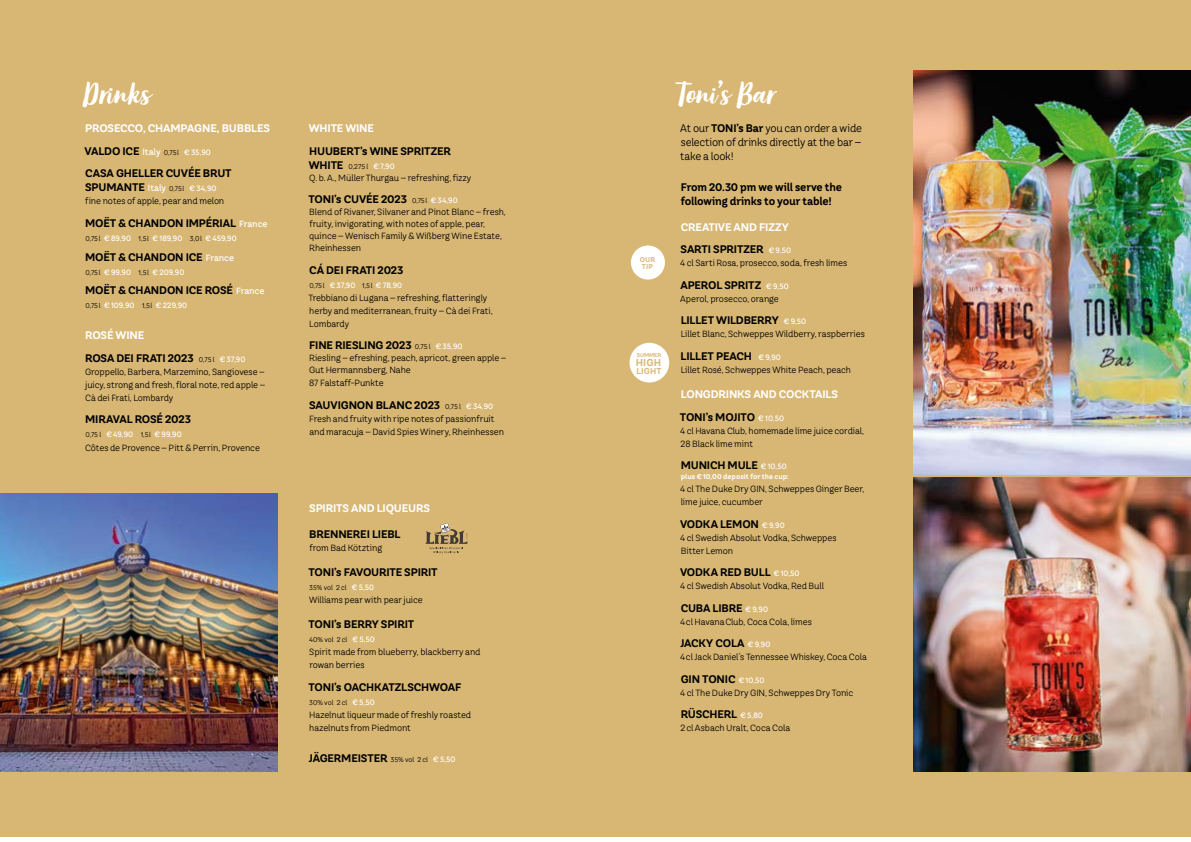
<style>
.page{position:relative;width:1191px;height:842px;background:#d8b774}
.page>*{position:absolute;margin:0;border:0;box-sizing:border-box;transform-origin:0 0}
.t1{font:italic 32px "Organika Script";color:#fff}
.t2{font:700 11px/22.5px "TT Hazelnuts";letter-spacing:-.015em;color:#000}
.t3{font:700 11px/22.5px "TT Hazelnuts";letter-spacing:-.015em;color:#fff}
.t4{font:11px/14px "TT Hazelnuts";letter-spacing:-.02em;color:#000;text-align:justify}
.t5{font:700 10px "TT Hazelnuts";color:#d8b774}
.t6{font:9px/13px "TT Hazelnuts";letter-spacing:-.01em;color:#000}
.t7{font:700 8.5px "TT Hazelnuts";letter-spacing:.005em;color:#d8b774}
.t8{font:500 7.8px "TT Hazelnuts";color:#fff}
.t9{font:7px "TT Hazelnuts";color:#000}
.t10{font:700 7px "TT Hazelnuts";color:#fff}
.t11{font:700 7px/7.5px "TT Hazelnuts";letter-spacing:.01em;color:#d8b774;text-align:center}
.t12{font:700 5.5px "TT Hazelnuts";color:#d8b774}
.s1{color:#fff}
.s2{font-weight:500;font-size:9px;color:#fff}
.s3{font-weight:400;font-size:7px}
.s4{font-weight:500;font-size:7.8px;color:#fff}
.s5{font-weight:400;font-size:7px;color:#000}
.s6{font-weight:700;font-size:11px}
.s7{font-weight:700}
.s8{color:#000}
.s9{font-weight:500;font-size:7.8px}
</style>
<div class="page">
<hr style="left:0;top:838px;width:1191px;height:4px;background:#fff">
<img style="left:913px;top:71px;width:278px;height:404px">
<img style="left:913px;top:478px;width:278px;height:293px">
<img style="left:0;top:493px;width:278px;height:278px">
<div style="left:631px;top:245px;width:34px;height:34px;background:#fff;border-radius:50%"></div>
<div style="left:629px;top:343px;width:40px;height:39px;background:#fff;border-radius:50%"></div>
<svg style="left:425px;top:523px;width:42px;height:31px"></svg>
<h1 class="t1" style="left:81px;top:74px;width:69px">Drinks</h1>
<h1 class="t1" style="left:671px;top:74px;width:105px">Toni’s Bar</h1>
<p class="t2" style="left:85px;top:117px;width:187px"><span class="s1">PROSECCO, CHAMPAGNE, BUBBLES<br></span>VALDO ICE <span class="s2">Italy</span> <span class="s3">0,75l</span> <span class="s4">€ 35,90<br></span>CASA GHELLER CUVÉE BRUT</p>
<p class="t2" style="left:85px;top:176px;width:133px">SPUMANTE <span class="s2">Italy</span> <span class="s3">0,75l</span> <span class="s4">€ 34,90</span></p>
<p class="t6" style="left:85px;top:195px;width:140px">fine notes of apple, pear and melon</p>
<p class="t2" style="left:85px;top:212px;width:184px">MOËT &amp; CHANDON IMPÉRIAL <span class="s2">France</span></p>
<p class="t8" style="left:85px;top:233px;width:153px"><span class="s5">0,75l</span> € 89,90 <span class="s5">1,5l</span> € 189,90 <span class="s5">3,0l</span> € 459,90</p>
<p class="t2" style="left:85px;top:246px;width:150px">MOËT &amp; CHANDON ICE <span class="s2">France</span></p>
<p class="t8" style="left:85px;top:267px;width:101px"><span class="s5">0,75l</span> € 99,90 <span class="s5">1,5l</span> € 209,90</p>
<p class="t2" style="left:85px;top:279px;width:181px">MOËT &amp; CHANDON ICE ROSÉ <span class="s2">France</span></p>
<p class="t8" style="left:85px;top:300px;width:103px"><span class="s5">0,75l</span> € 109,90 <span class="s5">1,5l</span> € 229,90</p>
<p class="t2" style="left:85px;top:324px;width:162px"><span class="s1">ROSÉ WINE<br></span>ROSA DEI FRATI 2023 <span class="s3">0,75 l</span> <span class="s4">€ 37,90</span></p>
<p class="t6" style="left:85px;top:365px;width:182px;text-align:justify">Groppello, Barbera, Marzemino, Sangiovese – juicy, strong and fresh, floral note, red apple – Cà dei Frati, Lombardy</p>
<p class="t2" style="left:85px;top:408px;width:107px">MIRAVAL ROSÉ 2023</p>
<p class="t8" style="left:85px;top:429px;width:98px"><span class="s5">0,75 l</span> € 49,90 <span class="s5">1,5l</span> € 99,90</p>
<p class="t6" style="left:85px;top:441px;width:176px">Côtes de Provence – Pitt &amp; Perrin, Provence</p>
<p class="t3" style="left:309px;top:117px;width:67px">WHITE WINE</p>
<p class="t2" style="left:309px;top:140px;width:143px">HUUBERT’s WINE SPRITZER</p>
<p class="t9" style="left:309px;top:162px;width:87px"><span class="s6">WHITE</span> 0,275 l <span class="s4">€ 7,90</span></p>
<p class="t6" style="left:309px;top:171px;width:164px">Q. b. A., Müller Thurgau – refreshing, fizzy</p>
<p class="t2" style="left:308px;top:188px;width:151px">TONI’s CUVÉE 2023 <span class="s3">0,75l</span> <span class="s4">€ 34,90</span></p>
<p class="t6" style="left:309px;top:206px;width:198px;line-height:12px">Blend of Rivaner, Silvaner and Pinot Blanc – fresh, fruity, invigorating, with notes of apple, pear, quince – Wenisch Family &amp; Wißberg Wine Estate, Rheinhessen</p>
<p class="t2" style="left:309px;top:259px;width:96px">CÁ DEI FRATI 2023</p>
<p class="t8" style="left:309px;top:280px;width:94px"><span class="s5">0,75l</span> € 37,90 <span class="s5">1,5l</span> € 78,90</p>
<p class="t6" style="left:308px;top:291px;width:186px">Trebbiano di Lugana – refreshing, flatteringly herby and mediterranean, fruity – Cà dei Frati,<br>Lombardy</p>
<p class="t2" style="left:309px;top:334px;width:155px">FINE RIESLING 2023 <span class="s3">0,75 l</span> <span class="s4">€ 35,90</span></p>
<p class="t6" style="left:309px;top:352px;width:199px;line-height:12px">Riesling – efreshing, peach, apricot, green apple –<br>Gut Hermannsberg, Nahe</p>
<p class="t6" style="left:309px;top:377px;width:76px">87 Falstaff-Punkte</p>
<p class="t2" style="left:309px;top:394px;width:185px">SAUVIGNON BLANC 2023 <span class="s3">0,75 l</span> <span class="s4">€ 34,90</span></p>
<p class="t6" style="left:309px;top:412px;width:196px">Fresh and fruity with ripe notes of passionfruit and maracuja – David Spies Winery, Rheinhessen</p>
<p class="t3" style="left:309px;top:497px;width:122px">SPIRITS AND LIQUEURS</p>
<p class="t2" style="left:309px;top:523px;width:93px">BRENNEREI LIEBL</p>
<p class="t6" style="left:309px;top:541px;width:74px">from Bad Kötzting</p>
<p class="t2" style="left:308px;top:561px;width:131px">TONI’s FAVOURITE SPIRIT</p>
<p class="t9" style="left:309px;top:583px;width:67px">35% vol 2 cl <span class="s4">€ 5,50</span></p>
<p class="t6" style="left:309px;top:593px;width:115px">Williams pear with pear juice</p>
<p class="t2" style="left:308px;top:613px;width:107px">TONI’s BERRY SPIRIT</p>
<p class="t9" style="left:309px;top:635px;width:67px">40% vol 2 cl <span class="s4">€ 5,50</span></p>
<p class="t6" style="left:309px;top:645px;width:173px">Spirit made from blueberry, blackberry and rowan berries</p>
<p class="t2" style="left:308px;top:676px;width:154px">TONI’s OACHKATZLSCHWOAF</p>
<p class="t9" style="left:309px;top:698px;width:67px">30% vol 2 cl <span class="s4">€ 5,50</span></p>
<p class="t6" style="left:309px;top:708px;width:164px">Hazelnut liqueur made of freshly roasted hazelnuts from Piedmont</p>
<p class="t2" style="left:309px;top:747px;width:148px">JÄGERMEISTER <span class="s3">35% vol 2 cl</span> <span class="s4">€ 5,50</span></p>
<p class="t11" style="left:640px;top:255px;width:17px">OUR<br>TIP</p>
<p class="t12" style="left:636px;top:351px;width:26px">SUMMER</p>
<p class="t5" style="left:636px;top:356px;width:27px">HIGH</p>
<p class="t7" style="left:636px;top:365px;width:26px">LIGHT</p>
<p class="t4" style="left:680px;top:121px;width:183px">At our <span class="s7">TONI’s Bar</span> you can order a wide selection of drinks directly at the bar – take a look!</p>
<p class="t2" style="left:680px;top:181px;width:163px;line-height:14px">From 20.30 pm we will serve the following drinks to your table!</p>
<p class="t3" style="left:680px;top:216px;width:112px">CREATIVE AND FIZZY<br><span class="s8">SARTI SPRITZER</span> <span class="s9">€ 9,50</span></p>
<p class="t6" style="left:680px;top:256px;width:169px">4 cl Sarti Rosa, prosecco, soda, fresh limes</p>
<p class="t2" style="left:680px;top:274px;width:110px">APEROL SPRITZ <span class="s4">€ 9,50</span></p>
<p class="t6" style="left:680px;top:292px;width:100px">Aperol, prosecco, orange</p>
<p class="t2" style="left:680px;top:309px;width:127px">LILLET WILDBERRY <span class="s4">€ 9,50</span></p>
<p class="t6" style="left:680px;top:327px;width:186px">Lillet Blanc, Schweppes Wildberry, raspberries</p>
<p class="t2" style="left:680px;top:345px;width:102px">LILLET PEACH <span class="s4">€ 9,90</span></p>
<p class="t6" style="left:680px;top:363px;width:172px">Lillet Rosé, Schweppes White Peach, peach</p>
<p class="t3" style="left:680px;top:383px;width:160px">LONGDRINKS AND COCKTAILS<br><span class="s8">TONI’s MOJITO</span> <span class="s9">€ 10,50</span></p>
<p class="t6" style="left:680px;top:424px;width:185px">4 cl Havana Club, homemade lime juice cordial,<br>28 Black lime mint</p>
<p class="t2" style="left:680px;top:454px;width:108px">MUNICH MULE <span class="s4">€ 10,50</span></p>
<p class="t10" style="left:681px;top:472px;width:109px">plus € 10,00 deposit for the cup:</p>
<p class="t6" style="left:680px;top:482px;width:185px">4 cl The Duke Dry GIN, Schweppes Ginger Beer, lime juice, cucumber</p>
<p class="t2" style="left:680px;top:513px;width:106px">VODKA LEMON <span class="s4">€ 9,90</span></p>
<p class="t6" style="left:680px;top:531px;width:158px">4 cl Swedish Absolut Vodka, Schweppes<br>Bitter Lemon</p>
<p class="t2" style="left:680px;top:561px;width:121px">VODKA RED BULL <span class="s4">€ 10,50</span></p>
<p class="t6" style="left:680px;top:579px;width:145px">4 cl Swedish Absolut Vodka, Red Bull</p>
<p class="t2" style="left:680px;top:597px;width:89px">CUBA LIBRE <span class="s4">€ 9,90</span></p>
<p class="t6" style="left:680px;top:615px;width:133px">4cl HavanaClub, Coca Cola, limes</p>
<p class="t2" style="left:680px;top:632px;width:91px">JACKY COLA <span class="s4">€ 9,90</span></p>
<p class="t6" style="left:680px;top:650px;width:188px">4cl Jack Daniel’s Tennessee Whiskey, Coca Cola</p>
<p class="t2" style="left:680px;top:668px;width:85px">GIN TONIC <span class="s4">€ 10,50</span></p>
<p class="t6" style="left:680px;top:686px;width:174px">4 cl The Duke Dry GIN, Schweppes Dry Tonic</p>
<p class="t2" style="left:680px;top:703px;width:84px">RÜSCHERL <span class="s4">€ 5,80</span></p>
<p class="t6" style="left:680px;top:721px;width:111px">2cl Asbach Uralt, Coca Cola</p>
</div>
